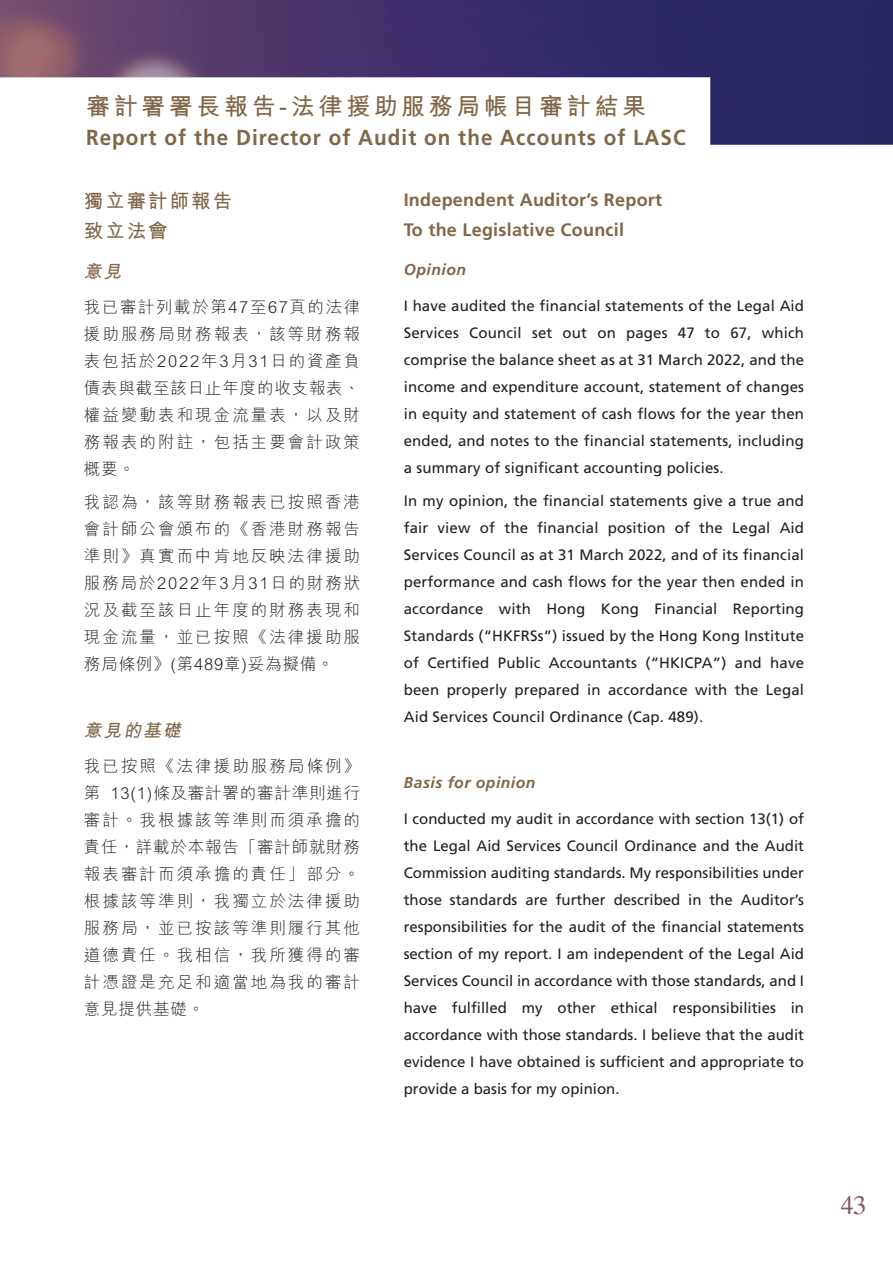
<style>
.page{position:relative;width:893px;height:1263px;background:#fff}
.page>*{position:absolute;margin:0;border:0;box-sizing:border-box;transform-origin:0 0}
.t1{font:700 24px "M Hei HK";letter-spacing:.15em;color:#80674a}
.t2{font:700 21.75px "Frutiger";letter-spacing:.05em;color:#80674a;scale:.95 1}
.t3{font:700 19.5px/30px "M Hei HK";letter-spacing:.1em;color:#80674a}
.t4{font:700 18px/30px "Frutiger";letter-spacing:.015em;color:#80674a}
.t5{font:italic 700 18px "M Hei HK";color:#80674a}
.t6{font:300 16.5px/27px "M Hei HK";letter-spacing:.125em;color:#231f20;text-align:justify}
.t7{font:italic 700 15.75px "Frutiger";letter-spacing:.03em;color:#80674a}
.t8{font:15px/27px "Frutiger";letter-spacing:.01em;color:#231f20;text-align:justify}
</style>
<div class="page">
<img style="left:0;top:0;width:893px;height:145px">
<h1 class="t1" style="left:86px;top:88px;width:561px">審計署署長報告-法律援助服務局帳目審計結果</h1>
<h2 class="t2" style="left:86px;top:124px;width:633px">Report of the Director of Audit on the Accounts of LASC</h2>
<h3 class="t3" style="left:84px;top:185px;width:150px">獨立審計師報告致立法會</h3>
<p class="t5" style="left:84px;top:258px;width:43px">意見</p>
<p class="t6" style="left:84px;top:293px;width:278px">我已審計列載於第47至67頁的法律援助服務局財務報表，該等財務報表包括於2022年3月31日的資產負債表與截至該日止年度的收支報表、權益變動表和現金流量表，以及財務報表的附註，包括主要會計政策概要。</p>
<p class="t6" style="left:84px;top:488px;width:278px">我認為，該等財務報表已按照香港會計師公會頒布的《香港財務報告準則》真實而中肯地反映法律援助服務局於2022年3月31日的財務狀況及截至該日止年度的財務表現和現金流量，並已按照《法律援助服務局條例》(第489章)妥為擬備。</p>
<p class="t5" style="left:84px;top:717px;width:103px">意見的基礎</p>
<p class="t6" style="left:84px;top:752px;width:278px">我已按照《法律援助服務局條例》第 13(1)條及審計署的審計準則進行審計。我根據該等準則而須承擔的責任，詳載於本報告「審計師就財務報表審計而須承擔的責任」部分。根據該等準則，我獨立於法律援助服務局，並已按該等準則履行其他道德責任。我相信，我所獲得的審計憑證是充足和適當地為我的審計意見提供基礎。</p>
<p class="t4" style="left:404px;top:185px;width:260px">Independent Auditor’s Report<br>To the Legislative Council</p>
<p class="t7" style="left:404px;top:260px;width:64px">Opinion</p>
<p class="t8" style="left:404px;top:292px;width:402px">I have audited the financial statements of the Legal Aid Services Council set out on pages 47 to 67, which comprise the balance sheet as at 31 March 2022, and the income and expenditure account, statement of changes in equity and statement of cash flows for the year then ended, and notes to the financial statements, including a summary of significant accounting policies.</p>
<p class="t8" style="left:404px;top:487px;width:402px">In my opinion, the financial statements give a true and fair view of the financial position of the Legal Aid Services Council as at 31 March 2022, and of its financial performance and cash flows for the year then ended in accordance with Hong Kong Financial Reporting Standards (“HKFRSs”) issued by the Hong Kong Institute of Certified Public Accountants (“HKICPA”) and have been properly prepared in accordance with the Legal Aid Services Council Ordinance (Cap. 489).</p>
<p class="t7" style="left:404px;top:773px;width:133px">Basis for opinion</p>
<p class="t8" style="left:404px;top:805px;width:402px">I conducted my audit in accordance with section 13(1) of the Legal Aid Services Council Ordinance and the Audit Commission auditing standards. My responsibilities under those standards are further described in the Auditor’s responsibilities for the audit of the financial statements section of my report. I am independent of the Legal Aid Services Council in accordance with those standards, and I have fulfilled my other ethical responsibilities in accordance with those standards. I believe that the audit evidence I have obtained is sufficient and appropriate to provide a basis for my opinion.</p>
</div>
